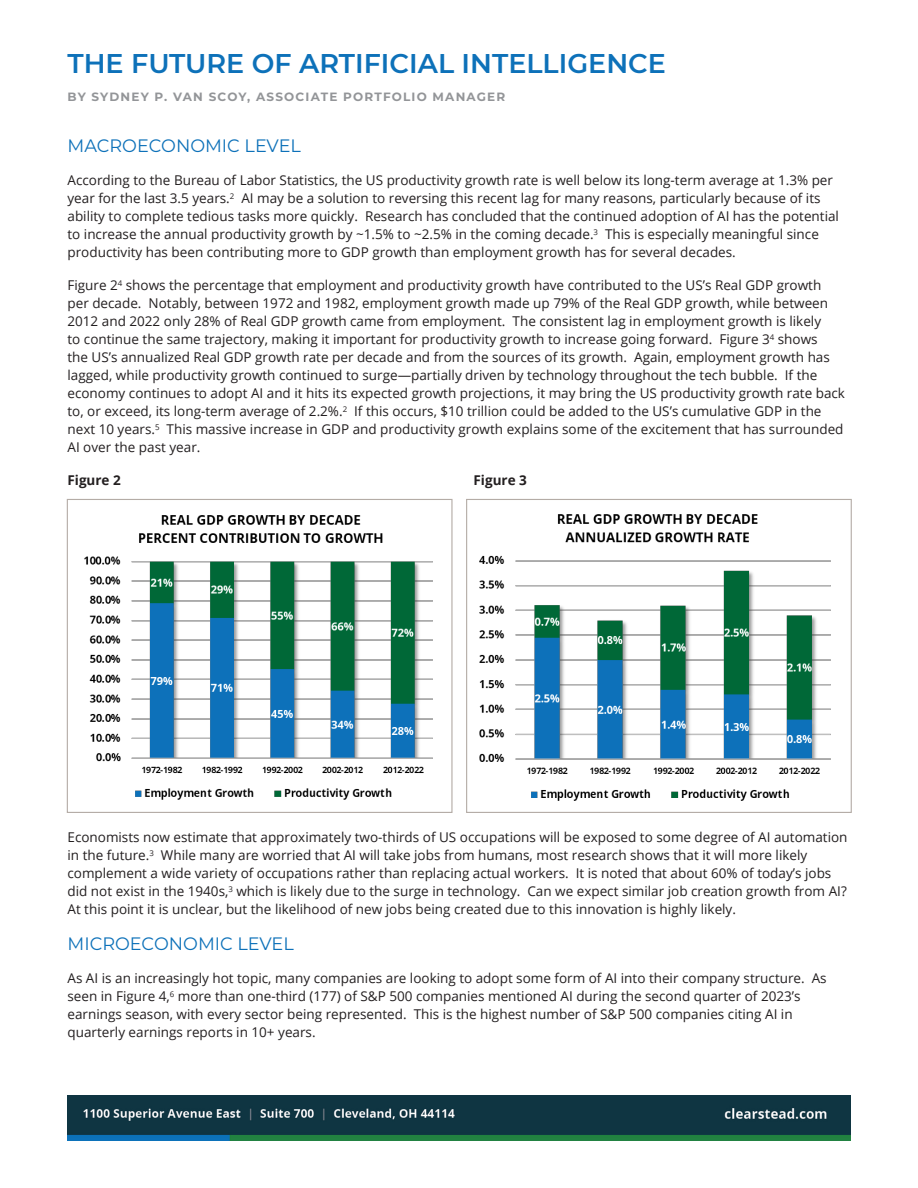
<style>
.page{position:relative;width:918px;height:1188px;background:#fff}
.page>*{position:absolute;margin:0;border:0;box-sizing:border-box;transform-origin:0 0}
.t1{font:600 27px "Montserrat";color:#0d71b9}
.Main_Body_Paragraphs{font:18px "Montserrat";color:#0d71b9}
.Main_Body_Paragraphs-2{font:13.5px/18px "Open Sans";color:#231f20}
.Main_Body_Paragraphs-3{font:700 13.5px "Open Sans";color:#231f20}
.t2{font:700 12px "Montserrat";letter-spacing:.1em;color:#939598}
</style>
<div class="page">
<img style="left:68px;top:1095px;width:409px;height:45px">
<img style="left:477px;top:1095px;width:373px;height:45px">
<div style="left:67px;top:499px;width:386px;height:314px;border:1px solid #b4aca6"></div>
<img style="left:84px;top:515px;width:349px;height:285px">
<div style="left:466px;top:499px;width:386px;height:314px;border:1px solid #b4aca6"></div>
<img style="left:479px;top:514px;width:352px;height:287px">
<p class="t1" style="left:68px;top:45px;width:600px">THE FUTURE OF ARTIFICIAL INTELLIGENCE</p>
<p class="t2" style="left:68px;top:88px;width:439px">BY SYDNEY P. VAN SCOY, ASSOCIATE PORTFOLIO MANAGER</p>
<p class="Main_Body_Paragraphs" style="left:68px;top:134px;width:235px">MACROECONOMIC LEVEL</p>
<p class="Main_Body_Paragraphs-2" style="left:68px;top:171px;width:773px">According to the Bureau of Labor Statistics, the US productivity growth rate is well below its long-term average at 1.3% per year for the last 3.5 years.<sup>2</sup> AI may be a solution to reversing this recent lag for many reasons, particularly because of its ability to complete tedious tasks more quickly. Research has concluded that the continued adoption of AI has the potential to increase the annual productivity growth by ~1.5% to ~2.5% in the coming decade.<sup>3</sup> This is especially meaningful since productivity has been contributing more to GDP growth than employment growth has for several decades.</p>
<p class="Main_Body_Paragraphs-2" style="left:68px;top:276px;width:779px">Figure 2<sup>4</sup> shows the percentage that employment and productivity growth have contributed to the US’s Real GDP growth per decade. Notably, between 1972 and 1982, employment growth made up 79% of the Real GDP growth, while between 2012 and 2022 only 28% of Real GDP growth came from employment. The consistent lag in employment growth is likely<br>to continue the same trajectory, making it important for productivity growth to increase going forward. Figure 3<sup>4</sup> shows<br>the US’s annualized Real GDP growth rate per decade and from the sources of its growth. Again, employment growth has lagged, while productivity growth continued to surge—partially driven by technology throughout the tech bubble. If the economy continues to adopt AI and it hits its expected growth projections, it may bring the US productivity growth rate back to, or exceed, its long-term average of 2.2%.<sup>2</sup> If this occurs, $10 trillion could be added to the US’s cumulative GDP in the next 10 years.<sup>5</sup> This massive increase in GDP and productivity growth explains some of the excitement that has surrounded AI over the past year.</p>
<p class="Main_Body_Paragraphs-3" style="left:68px;top:471px;width:55px">Figure 2</p>
<p class="Main_Body_Paragraphs-3" style="left:474px;top:471px;width:55px">Figure 3</p>
<p class="Main_Body_Paragraphs-2" style="left:68px;top:828px;width:782px">Economists now estimate that approximately two-thirds of US occupations will be exposed to some degree of AI automation in the future.<sup>3</sup> While many are worried that AI will take jobs from humans, most research shows that it will more likely complement a wide variety of occupations rather than replacing actual workers. It is noted that about 60% of today’s jobs did not exist in the 1940s,<sup>3</sup> which is likely due to the surge in technology. Can we expect similar job creation growth from AI?<br>At this point it is unclear, but the likelihood of new jobs being created due to this innovation is highly likely.</p>
<p class="Main_Body_Paragraphs" style="left:68px;top:932px;width:228px">MICROECONOMIC LEVEL</p>
<p class="Main_Body_Paragraphs-2" style="left:68px;top:969px;width:761px">As AI is an increasingly hot topic, many companies are looking to adopt some form of AI into their company structure. As seen in Figure 4,<sup>6</sup> more than one-third (177) of S&amp;P 500 companies mentioned AI during the second quarter of 2023’s earnings season, with every sector being represented. This is the highest number of S&amp;P 500 companies citing AI in quarterly earnings reports in 10+ years.</p>
</div>
